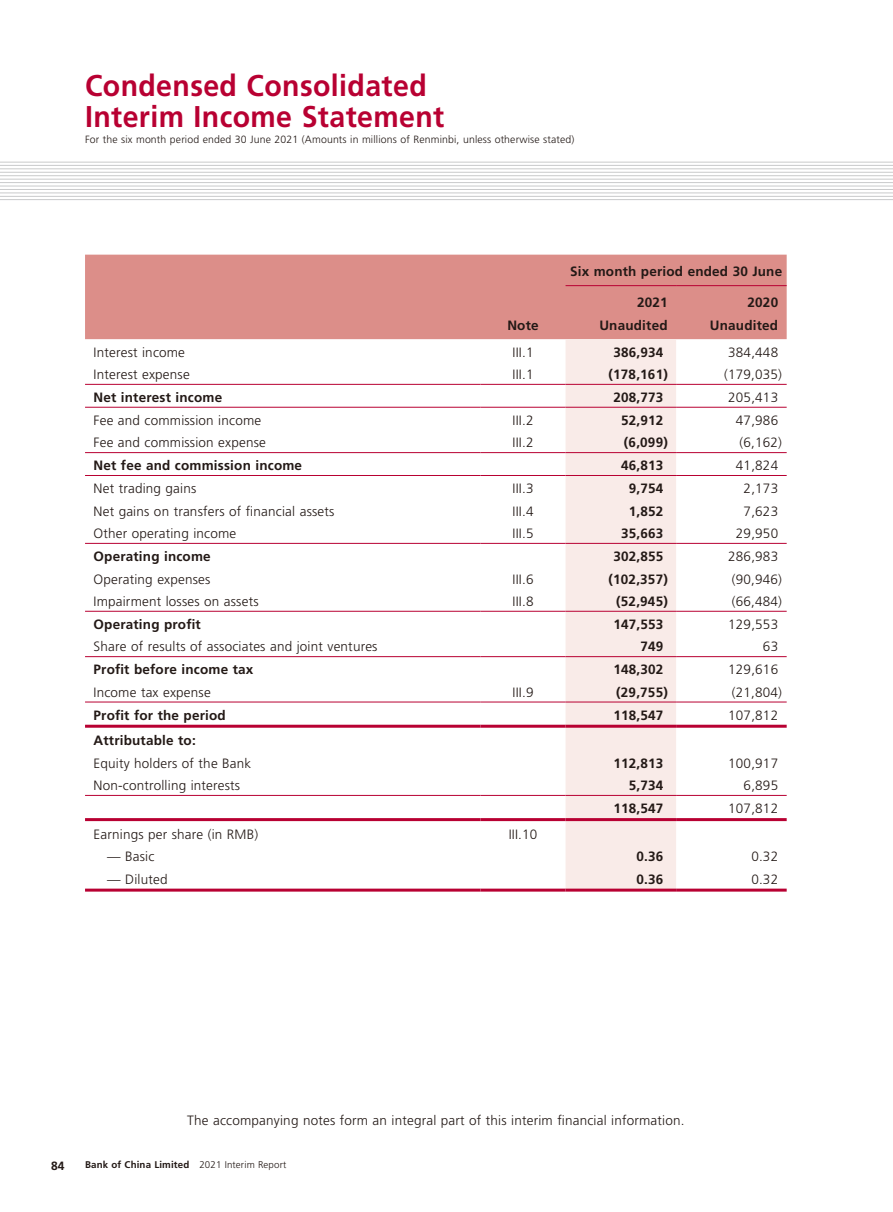
<style>
.page{position:relative;width:893px;height:1212px;background:#fff}
.page>*{position:absolute;margin:0;border:0;box-sizing:border-box;transform-origin:0 0}
.t1{font:700 30px/30px "Frutiger";letter-spacing:.015em;color:#b80032;scale:.95 1}
.t2{font:300 13.5px "Frutiger";letter-spacing:.015em;color:#231916}
.t3{font:700 13.5px/22.5px "Frutiger";letter-spacing:.015em;color:#231916;text-align:right}
.t4{font:700 12px "Frutiger";color:#231916}
.t5{font:300 10.5px "Frutiger";letter-spacing:.015em;color:#231916}
.t6{font:700 9.75px "Frutiger";letter-spacing:.015em;color:#231916}
.s1{font-weight:300}
</style>
<div class="page">
<hr style="left:0;top:162px;width:893px;height:1px;background:#c9cacb">
<hr style="left:0;top:165px;width:893px;height:1px;background:#c9cacb">
<hr style="left:0;top:168px;width:893px;height:1px;background:#c9cacb">
<hr style="left:0;top:172px;width:893px;height:1px;background:#c9cacb">
<hr style="left:0;top:175px;width:893px;height:1px;background:#c9cacb">
<hr style="left:0;top:179px;width:893px;height:1px;background:#c9cacb">
<hr style="left:0;top:182px;width:893px;height:1px;background:#c9cacb">
<hr style="left:0;top:186px;width:893px;height:1px;background:#c9cacb">
<hr style="left:0;top:189px;width:893px;height:1px;background:#c9cacb">
<hr style="left:0;top:192px;width:893px;height:1px;background:#c9cacb">
<hr style="left:0;top:196px;width:893px;height:1px;background:#c9cacb">
<hr style="left:0;top:199px;width:893px;height:1px;background:#c9cacb">
<div style="left:85px;top:255px;width:702px;height:84px;background:#dc8e89"></div>
<div style="left:566px;top:339px;width:110px;height:549px;background:#f9ebe8"></div>
<hr style="left:85px;top:384px;width:395px;height:1px;background:#b80032">
<hr style="left:480px;top:384px;width:86px;height:1px;background:#b80032">
<hr style="left:566px;top:384px;width:110px;height:1px;background:#b80032">
<hr style="left:85px;top:407px;width:395px;height:1px;background:#b80032">
<hr style="left:480px;top:407px;width:86px;height:1px;background:#b80032">
<hr style="left:566px;top:407px;width:110px;height:1px;background:#b80032">
<hr style="left:85px;top:452px;width:395px;height:1px;background:#b80032">
<hr style="left:480px;top:452px;width:86px;height:1px;background:#b80032">
<hr style="left:566px;top:452px;width:110px;height:1px;background:#b80032">
<hr style="left:85px;top:475px;width:395px;height:1px;background:#b80032">
<hr style="left:480px;top:475px;width:86px;height:1px;background:#b80032">
<hr style="left:566px;top:475px;width:110px;height:1px;background:#b80032">
<hr style="left:85px;top:543px;width:395px;height:1px;background:#b80032">
<hr style="left:480px;top:543px;width:86px;height:1px;background:#b80032">
<hr style="left:566px;top:543px;width:110px;height:1px;background:#b80032">
<hr style="left:85px;top:611px;width:395px;height:1px;background:#b80032">
<hr style="left:480px;top:611px;width:86px;height:1px;background:#b80032">
<hr style="left:566px;top:611px;width:110px;height:1px;background:#b80032">
<hr style="left:85px;top:656px;width:395px;height:1px;background:#b80032">
<hr style="left:480px;top:656px;width:86px;height:1px;background:#b80032">
<hr style="left:566px;top:656px;width:110px;height:1px;background:#b80032">
<hr style="left:85px;top:702px;width:395px;height:1px;background:#b80032">
<hr style="left:480px;top:702px;width:86px;height:1px;background:#b80032">
<hr style="left:566px;top:702px;width:110px;height:1px;background:#b80032">
<hr style="left:85px;top:795px;width:395px;height:1px;background:#b80032">
<hr style="left:480px;top:795px;width:86px;height:1px;background:#b80032">
<hr style="left:566px;top:795px;width:110px;height:1px;background:#b80032">
<hr style="left:85px;top:725px;width:395px;height:3px;background:#b80032">
<hr style="left:480px;top:725px;width:86px;height:3px;background:#b80032">
<hr style="left:566px;top:725px;width:110px;height:3px;background:#b80032">
<hr style="left:85px;top:818px;width:395px;height:3px;background:#b80032">
<hr style="left:480px;top:818px;width:86px;height:3px;background:#b80032">
<hr style="left:566px;top:818px;width:110px;height:3px;background:#b80032">
<hr style="left:85px;top:888px;width:395px;height:3px;background:#b80032">
<hr style="left:480px;top:888px;width:86px;height:3px;background:#b80032">
<hr style="left:566px;top:888px;width:110px;height:3px;background:#b80032">
<hr style="left:676px;top:888px;width:111px;height:3px;background:#b80032">
<hr style="left:676px;top:384px;width:111px;height:1px;background:#b80032">
<hr style="left:676px;top:407px;width:111px;height:1px;background:#b80032">
<hr style="left:676px;top:452px;width:111px;height:1px;background:#b80032">
<hr style="left:676px;top:475px;width:111px;height:1px;background:#b80032">
<hr style="left:676px;top:543px;width:111px;height:1px;background:#b80032">
<hr style="left:676px;top:611px;width:111px;height:1px;background:#b80032">
<hr style="left:676px;top:656px;width:111px;height:1px;background:#b80032">
<hr style="left:676px;top:702px;width:111px;height:1px;background:#b80032">
<hr style="left:676px;top:795px;width:111px;height:1px;background:#b80032">
<hr style="left:676px;top:725px;width:111px;height:3px;background:#b80032">
<hr style="left:676px;top:818px;width:111px;height:3px;background:#b80032">
<hr style="left:566px;top:285px;width:110px;height:1px;background:#b80032">
<hr style="left:676px;top:285px;width:111px;height:1px;background:#b80032">
<h1 class="t1" style="left:85px;top:71px;width:380px">Condensed Consolidated<br>Interim Income Statement</h1>
<p class="t5" style="left:85px;top:133px;width:491px">For the six month period ended 30 June 2021 (Amounts in millions of Renminbi, unless otherwise stated)</p>
<p class="t3" style="left:507px;top:314px;width:33px">Note</p>
<p class="t3" style="left:570px;top:260px;width:214px">Six month period ended 30 June</p>
<p class="t3" style="left:599px;top:291px;width:70px">2021<br>Unaudited</p>
<p class="t3" style="left:710px;top:291px;width:70px">2020<br>Unaudited</p>
<p class="t2" style="left:94px;top:344px;width:93px">Interest income</p>
<p class="t2" style="left:512px;top:344px;width:23px">III.1</p>
<p class="t3" style="left:613px;top:341px;width:51px">386,934</p>
<p class="t2" style="left:728px;top:344px;width:51px">384,448</p>
<p class="t2" style="left:94px;top:367px;width:98px">Interest expense</p>
<p class="t2" style="left:512px;top:367px;width:23px">III.1</p>
<p class="t3" style="left:609px;top:363px;width:61px">(178,161)</p>
<p class="t2" style="left:724px;top:367px;width:59px">(179,035)</p>
<p class="t3" style="left:94px;top:386px;width:130px">Net interest income</p>
<p class="t3" style="left:613px;top:386px;width:51px">208,773</p>
<p class="t2" style="left:728px;top:390px;width:51px">205,413</p>
<p class="t2" style="left:94px;top:413px;width:169px">Fee and commission income</p>
<p class="t2" style="left:512px;top:413px;width:23px">III.2</p>
<p class="t3" style="left:621px;top:409px;width:44px">52,912</p>
<p class="t2" style="left:736px;top:413px;width:44px">47,986</p>
<p class="t2" style="left:94px;top:435px;width:174px">Fee and commission expense</p>
<p class="t2" style="left:512px;top:435px;width:23px">III.2</p>
<p class="t3" style="left:624px;top:431px;width:45px">(6,099)</p>
<p class="t2" style="left:739px;top:435px;width:44px">(6,162)</p>
<p class="t3" style="left:94px;top:454px;width:210px">Net fee and commission income</p>
<p class="t3" style="left:621px;top:454px;width:44px">46,813</p>
<p class="t2" style="left:736px;top:458px;width:44px">41,824</p>
<p class="t2" style="left:94px;top:481px;width:104px">Net trading gains</p>
<p class="t2" style="left:512px;top:481px;width:23px">III.3</p>
<p class="t3" style="left:629px;top:477px;width:36px">9,754</p>
<p class="t2" style="left:744px;top:481px;width:36px">2,173</p>
<p class="t2" style="left:94px;top:503px;width:242px">Net gains on transfers of financial assets</p>
<p class="t2" style="left:512px;top:503px;width:23px">III.4</p>
<p class="t3" style="left:629px;top:500px;width:36px">1,852</p>
<p class="t2" style="left:744px;top:503px;width:36px">7,623</p>
<p class="t2" style="left:94px;top:526px;width:144px">Other operating income</p>
<p class="t2" style="left:512px;top:526px;width:23px">III.5</p>
<p class="t3" style="left:621px;top:522px;width:44px">35,663</p>
<p class="t2" style="left:736px;top:526px;width:44px">29,950</p>
<p class="t3" style="left:94px;top:545px;width:119px">Operating income</p>
<p class="t3" style="left:613px;top:545px;width:51px">302,855</p>
<p class="t2" style="left:728px;top:549px;width:51px">286,983</p>
<p class="t2" style="left:94px;top:571px;width:118px">Operating expenses</p>
<p class="t2" style="left:512px;top:571px;width:23px">III.6</p>
<p class="t3" style="left:609px;top:568px;width:61px">(102,357)</p>
<p class="t2" style="left:732px;top:571px;width:52px">(90,946)</p>
<p class="t2" style="left:94px;top:594px;width:167px">Impairment losses on assets</p>
<p class="t2" style="left:512px;top:594px;width:23px">III.8</p>
<p class="t3" style="left:616px;top:590px;width:53px">(52,945)</p>
<p class="t2" style="left:732px;top:594px;width:52px">(66,484)</p>
<p class="t3" style="left:94px;top:613px;width:109px">Operating profit</p>
<p class="t3" style="left:613px;top:613px;width:51px">147,553</p>
<p class="t2" style="left:728px;top:617px;width:51px">129,553</p>
<p class="t2" style="left:94px;top:639px;width:285px">Share of results of associates and joint ventures</p>
<p class="t3" style="left:640px;top:635px;width:24px">749</p>
<p class="t2" style="left:763px;top:639px;width:17px">63</p>
<p class="t3" style="left:94px;top:658px;width:161px">Profit before income tax</p>
<p class="t3" style="left:613px;top:658px;width:51px">148,302</p>
<p class="t2" style="left:728px;top:662px;width:51px">129,616</p>
<p class="t2" style="left:94px;top:684px;width:119px">Income tax expense</p>
<p class="t2" style="left:512px;top:684px;width:23px">III.9</p>
<p class="t3" style="left:616px;top:681px;width:53px">(29,755)</p>
<p class="t2" style="left:732px;top:684px;width:52px">(21,804)</p>
<p class="t3" style="left:94px;top:704px;width:134px">Profit for the period</p>
<p class="t3" style="left:613px;top:704px;width:51px">118,547</p>
<p class="t2" style="left:728px;top:707px;width:51px">107,812</p>
<p class="t3" style="left:94px;top:729px;width:104px">Attributable to:</p>
<p class="t2" style="left:94px;top:755px;width:159px">Equity holders of the Bank</p>
<p class="t3" style="left:613px;top:752px;width:51px">112,813</p>
<p class="t2" style="left:728px;top:755px;width:51px">100,917</p>
<p class="t2" style="left:94px;top:778px;width:148px">Non-controlling interests</p>
<p class="t3" style="left:629px;top:774px;width:36px">5,734</p>
<p class="t2" style="left:744px;top:778px;width:36px">6,895</p>
<p class="t3" style="left:613px;top:797px;width:51px">118,547</p>
<p class="t2" style="left:728px;top:801px;width:51px">107,812</p>
<p class="t2" style="left:94px;top:826px;width:166px">Earnings per share (in RMB)</p>
<p class="t2" style="left:509px;top:826px;width:30px">III.10</p>
<p class="t2" style="left:107px;top:849px;width:49px">— Basic</p>
<p class="t3" style="left:636px;top:845px;width:28px">0.36</p>
<p class="t2" style="left:751px;top:849px;width:28px">0.32</p>
<p class="t2" style="left:107px;top:871px;width:62px">— Diluted</p>
<p class="t3" style="left:636px;top:868px;width:28px">0.36</p>
<p class="t2" style="left:751px;top:871px;width:28px">0.32</p>
<p class="t2" style="left:187px;top:1112px;width:499px">The accompanying notes form an integral part of this interim financial information.</p>
<p class="t4" style="left:51px;top:1158px;width:15px">84</p>
<p class="t6" style="left:85px;top:1159px;width:203px">Bank of China Limited <span class="s1">2021 Interim Report</span></p>
</div>
